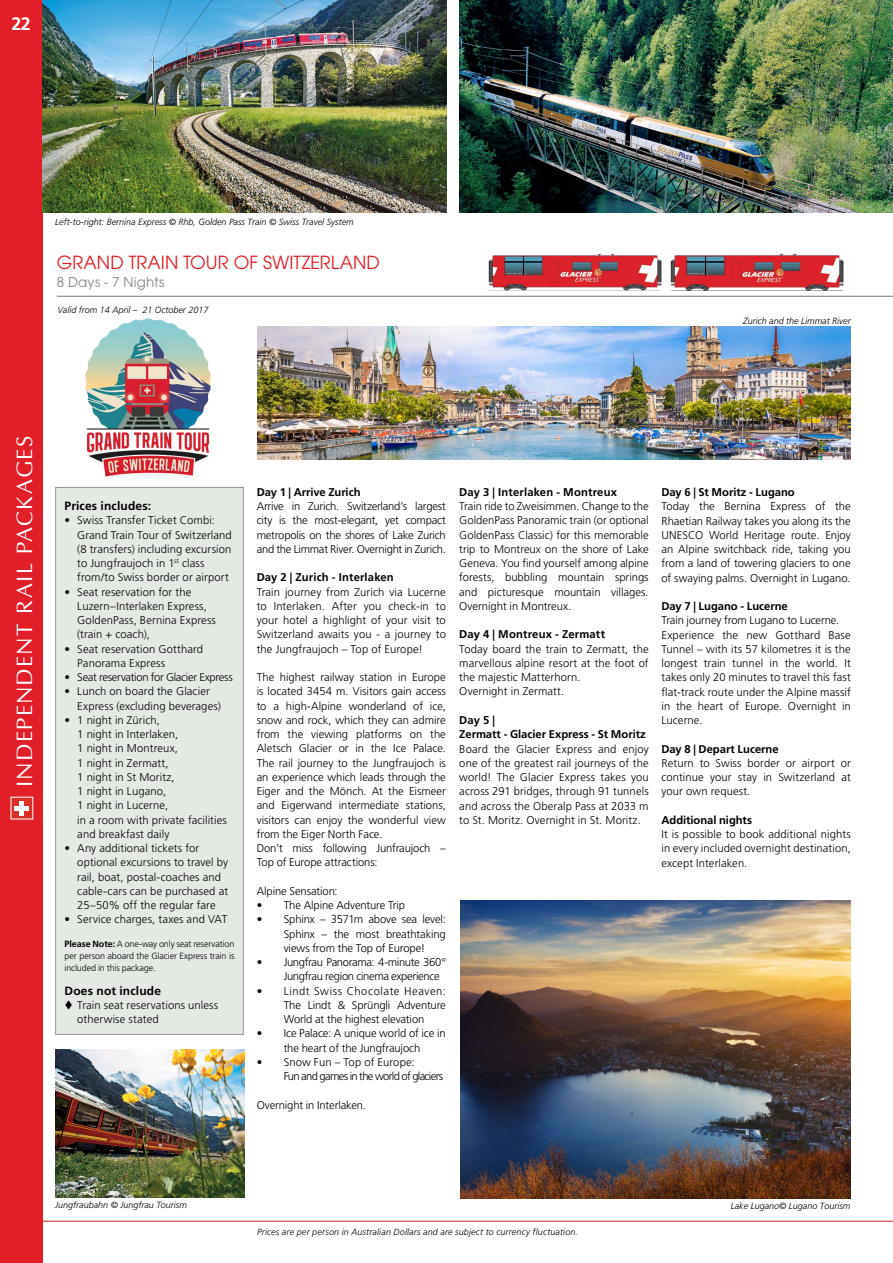
<style>
.page{position:relative;width:893px;height:1263px;background:#fff}
.page>*{position:absolute;margin:0;border:0;box-sizing:border-box;transform-origin:0 0}
.t1{font:22.5px "Optima";letter-spacing:.05em;color:#fff}
.t2{font:18px "ITC Avant Garde Pro";color:#e21f26}
.t3{font:700 18px "Frutiger LT";color:#fff}
.t4{font:13.5px "ITC Avant Garde Pro";letter-spacing:.02em;color:#868688}
.t5{font:700 12px "Frutiger LT";letter-spacing:.015em;color:#000}
.t6{font:300 11.25px/14.2px "Frutiger LT";letter-spacing:.005em;color:#000}
.t7{font:700 11.25px/14.2px "Frutiger LT";color:#000}
.t8{font:300 11.25px/14.2px "Frutiger LT";letter-spacing:-.03em;color:#000}
.t9{font:300 11.25px/14.2px "Frutiger LT";letter-spacing:-.06em;color:#000}
.t10{font:italic 300 9px "Frutiger LT";color:#000}
.t11{font:300 9px/12px "Frutiger LT";letter-spacing:-.015em;color:#000;text-align:justify}
.s1{font-weight:700}
</style>
<div class="page">
<hr style="left:0;top:1221px;width:893px;height:1px;background:#cd2027">
<div style="left:0;top:0;width:43px;height:1263px;background:#e21f26"></div>
<div style="left:11px;top:797px;width:22px;height:22px;background:#db3026"></div>
<hr style="left:20px;top:801px;width:4px;height:14px;background:#fff">
<hr style="left:15px;top:806px;width:14px;height:4px;background:#fff">
<div style="left:56px;top:487px;width:187px;height:547px;background:#e4e9e3"></div>
<div style="left:55px;top:487px;width:189px;height:548px;border:1px solid #939598"></div>
<hr style="left:57px;top:296px;width:836px;height:1px;background:#808285">
<img style="left:42px;top:0;width:404px;height:213px">
<img style="left:670px;top:253px;width:174px;height:37px">
<img style="left:485px;top:253px;width:183px;height:43px">
<img style="left:85px;top:319px;width:126px;height:158px">
<img style="left:459px;top:0;width:434px;height:213px">
<img style="left:460px;top:900px;width:390px;height:298px">
<img style="left:55px;top:1049px;width:189px;height:149px">
<img style="left:257px;top:327px;width:594px;height:132px">
<h2 class="t3" style="left:12px;top:13px;width:21px">22</h2>
<p class="t10" style="left:55px;top:216px;width:300px">Left-to-right: Bernina Express © Rhb, Golden Pass Train © Swiss Travel System</p>
<h2 class="t2" style="left:57px;top:251px;width:325px">GRAND TRAIN TOUR OF SWITZERLAND</h2>
<p class="t4" style="left:57px;top:274px;width:109px">8 Days - 7 Nights</p>
<p class="t10" style="left:57px;top:305px;width:153px">Valid from 14 April – 21 October 2017</p>
<p class="t10" style="left:743px;top:316px;width:109px">Zurich and the Limmat River</p>
<h1 class="t1" style="left:11px;top:787px;width:353px;rotate:-90deg">INDEPENDENT RAIL PACKAGES</h1>
<p class="t5" style="left:65px;top:499px;width:88px">Prices includes:</p>
<p class="t6" style="left:77px;top:513px;width:156px;text-indent:-13px">• Swiss Transfer Ticket Combi:<br>Grand Train Tour of Switzerland (8 transfers) including excursion to Jungfraujoch in 1<sup>st</sup> class from/to Swiss border or airport</p>
<p class="t6" style="left:77px;top:585px;width:140px;text-indent:-13px">• Seat reservation for the<br>Luzern–Interlaken Express,<br>GoldenPass, Bernina Express (train + coach),</p>
<p class="t6" style="left:77px;top:642px;width:127px;text-indent:-13px">• Seat reservation Gotthard<br>Panorama Express</p>
<p class="t8" style="left:65px;top:670px;width:170px">• Seat reservation for Glacier Express</p>
<p class="t6" style="left:77px;top:684px;width:145px;text-indent:-13px">• Lunch on board the Glacier<br>Express (excluding beverages)</p>
<p class="t6" style="left:77px;top:713px;width:151px;text-indent:-13px">• 1 night in Zürich,<br>1 night in Interlaken,<br>1 night in Montreux,<br>1 night in Zermatt,<br>1 night in St Moritz,<br>1 night in Lugano,<br>1 night in Lucerne,<br>in a room with private facilities and breakfast daily</p>
<p class="t6" style="left:77px;top:841px;width:152px;text-indent:-13px">• Any additional tickets for optional excursions to travel by rail, boat, postal-coaches and cable-cars can be purchased at<br>25–50% off the regular fare</p>
<p class="t6" style="left:65px;top:913px;width:164px">• Service charges, taxes and VAT</p>
<p class="t11" style="left:65px;top:938px;width:171px"><span class="s1">Please Note:</span> A one-way only seat reservation per person aboard the Glacier Express train is included in this package.</p>
<p class="t5" style="left:65px;top:983px;width:98px">Does not include</p>
<p class="t6" style="left:77px;top:998px;width:142px">Train seat reservations unless otherwise stated</p>
<p class="t7" style="left:257px;top:485px;width:105px">Day 1 | Arrive Zurich</p>
<p class="t6" style="left:257px;top:499px;width:191px;text-align:justify">Arrive in Zurich. Switzerland’s largest city is the most-elegant, yet compact metropolis on the shores of Lake Zurich and the Limmat River. Overnight in Zurich.</p>
<p class="t7" style="left:257px;top:570px;width:139px">Day 2 | Zurich - Interlaken</p>
<p class="t6" style="left:257px;top:585px;width:191px;text-align:justify">Train journey from Zurich via Lucerne to Interlaken. After you check-in to your hotel a highlight of your visit to Switzerland awaits you - a journey to the Jungfraujoch – Top of Europe!</p>
<p class="t6" style="left:257px;top:670px;width:191px">The highest railway station in Europe is located 3454 m. Visitors gain access to a high-Alpine wonderland of ice, snow and rock, which they can admire from the viewing platforms on the Aletsch Glacier or in the Ice Palace.<br>The rail journey to the Jungfraujoch is an experience which leads through the Eiger and the Mönch. At the Eismeer and Eigerwand intermediate stations, visitors can enjoy the wonderful view from the Eiger North Face.<br>Don’t miss following Junfraujoch – Top of Europe attractions:</p>
<p class="t6" style="left:257px;top:884px;width:83px">Alpine Sensation:</p>
<p class="t6" style="left:257px;top:898px;width:150px">• The Alpine Adventure Trip</p>
<p class="t6" style="left:284px;top:912px;width:164px;text-align:justify;text-indent:-27px">• Sphinx – 3571m above sea level:<br>Sphinx – the most breathtaking views from the Top of Europe!</p>
<p class="t8" style="left:284px;top:955px;width:164px;text-indent:-27px">• Jungfrau Panorama: 4-minute 360°<br>Jungfrau region cinema experience</p>
<p class="t6" style="left:284px;top:984px;width:164px;text-align:justify;text-indent:-27px">• Lindt Swiss Chocolate Heaven:<br>The Lindt &amp; Sprüngli Adventure World at the highest elevation</p>
<p class="t6" style="left:257px;top:1027px;width:190px;text-align:center">• Ice Palace: A unique world of ice in the heart of the Jungfraujoch</p>
<p class="t9" style="left:284px;top:1055px;width:161px;text-indent:-27px">• Snow Fun – Top of Europe:<br>Fun and games in the world of glaciers</p>
<p class="t6" style="left:257px;top:1098px;width:111px">Overnight in Interlaken.</p>
<p class="t7" style="left:459px;top:485px;width:159px">Day 3 | Interlaken - Montreux</p>
<p class="t6" style="left:459px;top:499px;width:191px;text-align:justify">Train ride to Zweisimmen. Change to the GoldenPass Panoramic train (or optional GoldenPass Classic) for this memorable trip to Montreux on the shore of Lake Geneva. You find yourself among alpine forests, bubbling mountain springs and picturesque mountain villages.<br>Overnight in Montreux.</p>
<p class="t7" style="left:459px;top:627px;width:147px">Day 4 | Montreux - Zermatt</p>
<p class="t6" style="left:459px;top:642px;width:191px">Today board the train to Zermatt, the marvellous alpine resort at the foot of the majestic Matterhorn.<br>Overnight in Zermatt.</p>
<p class="t7" style="left:459px;top:713px;width:188px">Day 5 |<br>Zermatt - Glacier Express - St Moritz</p>
<p class="t6" style="left:459px;top:742px;width:191px;text-align:justify">Board the Glacier Express and enjoy one of the greatest rail journeys of the world! The Glacier Express takes you across 291 bridges, through 91 tunnels and across the Oberalp Pass at 2033 m to St. Moritz. Overnight in St. Moritz.</p>
<p class="t7" style="left:661px;top:485px;width:135px">Day 6 | St Moritz - Lugano</p>
<p class="t6" style="left:661px;top:499px;width:191px;text-align:justify">Today the Bernina Express of the Rhaetian Railway takes you along its the UNESCO World Heritage route. Enjoy an Alpine switchback ride, taking you from a land of towering glaciers to one of swaying palms. Overnight in Lugano.</p>
<p class="t7" style="left:661px;top:599px;width:128px">Day 7 | Lugano - Lucerne</p>
<p class="t6" style="left:661px;top:613px;width:191px">Train journey from Lugano to Lucerne.<br>Experience the new Gotthard Base Tunnel – with its 57 kilometres it is the longest train tunnel in the world. It takes only 20 minutes to travel this fast flat-track route under the Alpine massif in the heart of Europe. Overnight in Lucerne.</p>
<p class="t7" style="left:661px;top:741px;width:119px">Day 8 | Depart Lucerne</p>
<p class="t6" style="left:661px;top:756px;width:191px;text-align:justify">Return to Swiss border or airport or continue your stay in Switzerland at your own request.</p>
<p class="t7" style="left:661px;top:813px;width:92px">Additional nights</p>
<p class="t6" style="left:661px;top:827px;width:191px;text-align:justify">It is possible to book additional nights in every included overnight destination, except Interlaken.</p>
<p class="t10" style="left:55px;top:1200px;width:133px">Jungfraubahn © Jungfrau Tourism</p>
<p class="t10" style="left:257px;top:1226px;width:322px">Prices are per person in Australian Dollars and are subject to currency fluctuation.</p>
<p class="t10" style="left:731px;top:1200px;width:121px">Lake Lugano© Lugano Tourism</p>
</div>
